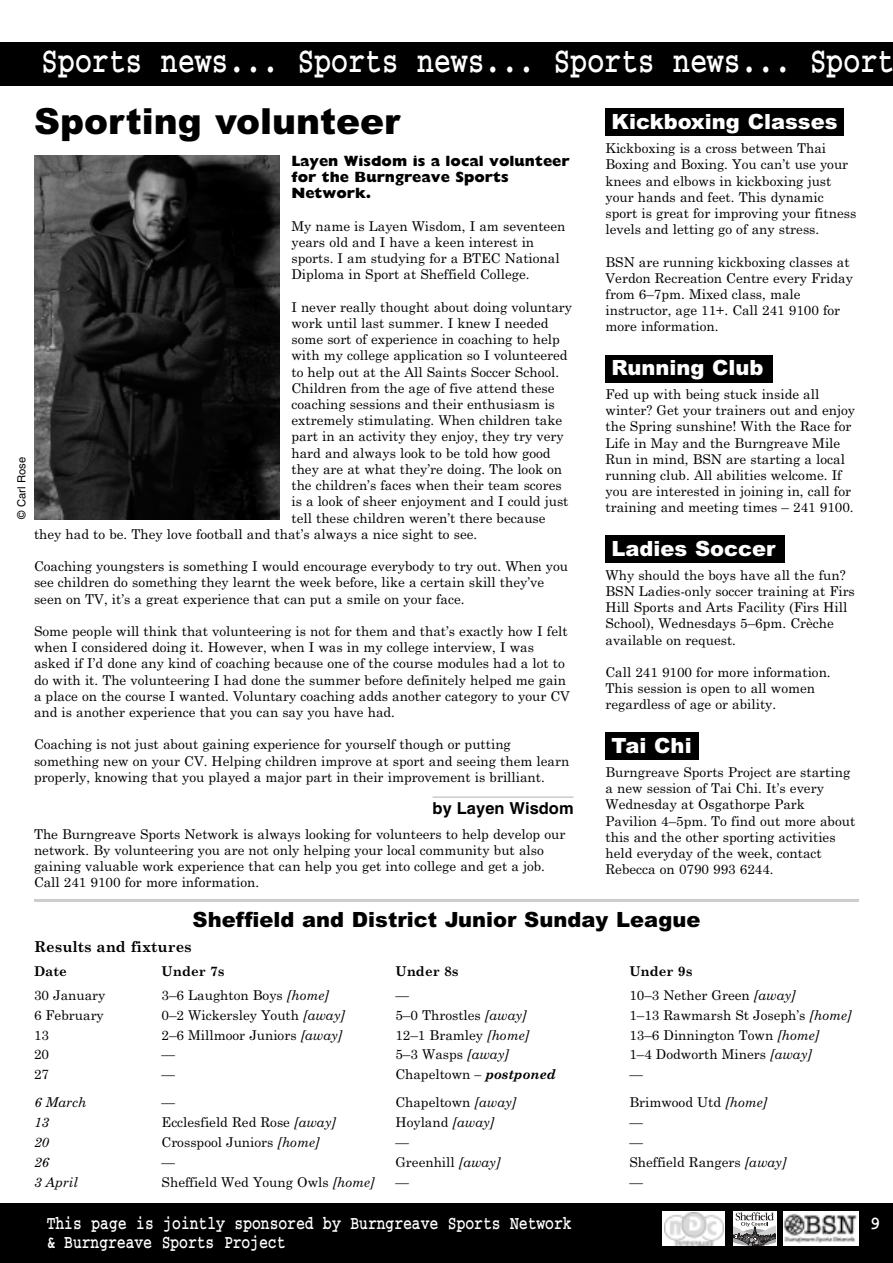
<style>
.page{position:relative;width:893px;height:1263px;background:#fff}
.page>*{position:absolute;margin:0;border:0;box-sizing:border-box;transform-origin:0 0}
.t1{font:700 36px "Courier";color:#fff;scale:.78 1}
.t2{font:900 36px "Arial";color:#000}
.t3{font:900 21px "Arial";color:#fff}
.t4{font:900 21px "Arial";color:#000}
.t5{font:700 18.75px/18.8px "Courier";color:#fff;scale:.78 1}
.t6{font:700 18px "Courier";color:#fff}
.t7{font:700 16.5px "Helvetica";color:#000}
.t8{font:800 15px/16.2px "Gill Sans";color:#000}
.t9{font:700 15px "Century Schoolbook";color:#000}
.t10{font:13.5px/16.2px "Century Schoolbook";color:#000}
.t11{font:italic 13.5px "Century Schoolbook";color:#000}
.t12{font:700 13.5px "Century Schoolbook";color:#000}
.t13{font:11.25px "Helvetica";color:#000}
.s1{font-style:italic}
.s2{font-weight:700;font-style:italic}
</style>
<div class="page">
<div style="left:605px;top:732px;width:94px;height:27px;background:#000"></div>
<div style="left:605px;top:536px;width:180px;height:27px;background:#000"></div>
<div style="left:605px;top:355px;width:168px;height:28px;background:#000"></div>
<div style="left:605px;top:108px;width:239px;height:27px;background:#000"></div>
<div style="left:0;top:1203px;width:893px;height:60px;background:#000"></div>
<div style="left:0;top:43px;width:893px;height:43px;background:#000"></div>
<img style="left:784px;top:1212px;width:75px;height:34px">
<svg style="left:733px;top:1245px;width:43px;height:1px"></svg>
<svg style="left:733px;top:1212px;width:43px;height:33px"></svg>
<svg style="left:663px;top:1212px;width:62px;height:34px"></svg>
<img style="left:664px;top:1213px;width:60px;height:32px">
<hr style="left:433px;top:796px;width:141px;height:2px;background:#ccc">
<img style="left:34px;top:156px;width:245px;height:363px">
<hr style="left:34px;top:899px;width:825px;height:3px;background:#ccc">
<h1 class="t1" style="left:41px;top:47px;width:1095px">Sports news... Sports news... Sports news... Sport</h1>
<p class="t13" style="left:17px;top:519px;width:64px;rotate:-90deg">© Carl Rose</p>
<h1 class="t2" style="left:34px;top:100px;width:368px">Sporting volunteer</h1>
<p class="t8" style="left:291px;top:153px;width:280px">Layen Wisdom is a local volunteer for the Burngreave Sports<br>Network.</p>
<p class="t10" style="left:291px;top:218px;width:275px">My name is Layen Wisdom, I am seventeen years old and I have a keen interest in sports. I am studying for a BTEC National Diploma in Sport at Sheffield College.</p>
<p class="t10" style="left:291px;top:299px;width:282px">I never really thought about doing voluntary</p>
<p class="t10" style="left:291px;top:315px;width:259px">work until last summer. I knew I needed</p>
<p class="t10" style="left:291px;top:331px;width:270px">some sort of experience in coaching to help</p>
<p class="t10" style="left:291px;top:348px;width:278px">with my college application so I volunteered</p>
<p class="t10" style="left:291px;top:364px;width:269px">to help out at the All Saints Soccer School.</p>
<p class="t10" style="left:291px;top:380px;width:265px">Children from the age of five attend these</p>
<p class="t10" style="left:291px;top:396px;width:265px">coaching sessions and their enthusiasm is</p>
<p class="t10" style="left:291px;top:412px;width:272px">extremely stimulating. When children take</p>
<p class="t10" style="left:291px;top:429px;width:274px">part in an activity they enjoy, they try very</p>
<p class="t10" style="left:291px;top:445px;width:261px">hard and always look to be told how good</p>
<p class="t10" style="left:291px;top:461px;width:272px">they are at what they’re doing. The look on</p>
<p class="t10" style="left:291px;top:477px;width:272px">the children’s faces when their team scores</p>
<p class="t10" style="left:291px;top:493px;width:279px">is a look of sheer enjoyment and I could just</p>
<p class="t10" style="left:291px;top:510px;width:256px">tell these children weren’t there because</p>
<p class="t10" style="left:34px;top:526px;width:445px">they had to be. They love football and that’s always a nice sight to see.</p>
<p class="t10" style="left:34px;top:558px;width:536px">Coaching youngsters is something I would encourage everybody to try out. When you see children do something they learnt the week before, like a certain skill they’ve seen on TV, it’s a great experience that can put a smile on your face.</p>
<p class="t10" style="left:34px;top:623px;width:537px">Some people will think that volunteering is not for them and that’s exactly how I felt when I considered doing it. However, when I was in my college interview, I was asked if I’d done any kind of coaching because one of the course modules had a lot to do with it. The volunteering I had done the summer before definitely helped me gain a place on the course I wanted. Voluntary coaching adds another category to your CV and is another experience that you can say you have had.</p>
<p class="t10" style="left:34px;top:736px;width:537px">Coaching is not just about gaining experience for yourself though or putting something new on your CV. Helping children improve at sport and seeing them learn properly, knowing that you played a major part in their improvement is brilliant.</p>
<p class="t7" style="left:433px;top:802px;width:143px">by Layen Wisdom</p>
<p class="t10" style="left:34px;top:826px;width:533px">The Burngreave Sports Network is always looking for volunteers to help develop our network. By volunteering you are not only helping your local community but also gaining valuable work experience that can help you get into college and get a job.<br>Call 241 9100 for more information.</p>
<h2 class="t3" style="left:611px;top:109px;width:227px">Kickboxing Classes</h2>
<p class="t10" style="left:605px;top:140px;width:252px">Kickboxing is a cross between Thai Boxing and Boxing. You can’t use your knees and elbows in kickboxing just your hands and feet. This dynamic sport is great for improving your fitness levels and letting go of any stress.</p>
<p class="t10" style="left:605px;top:254px;width:249px">BSN are running kickboxing classes at<br>Verdon Recreation Centre every Friday from 6–7pm. Mixed class, male instructor, age 11+. Call 241 9100 for more information.</p>
<h2 class="t3" style="left:611px;top:355px;width:154px">Running Club</h2>
<p class="t10" style="left:605px;top:386px;width:251px">Fed up with being stuck inside all winter? Get your trainers out and enjoy the Spring sunshine! With the Race for Life in May and the Burngreave Mile Run in mind, BSN are starting a local running club. All abilities welcome. If you are interested in joining in, call for training and meeting times – 241 9100.</p>
<h2 class="t3" style="left:611px;top:536px;width:166px">Ladies Soccer</h2>
<p class="t10" style="left:605px;top:567px;width:251px">Why should the boys have all the fun?<br>BSN Ladies-only soccer training at Firs Hill Sports and Arts Facility (Firs Hill School), Wednesdays 5–6pm. Crèche available on request.</p>
<p class="t10" style="left:605px;top:664px;width:227px">Call 241 9100 for more information.<br>This session is open to all women regardless of age or ability.</p>
<h2 class="t3" style="left:611px;top:733px;width:82px">Tai Chi</h2>
<p class="t10" style="left:605px;top:764px;width:251px">Burngreave Sports Project are starting a new session of Tai Chi. It’s every Wednesday at Osgathorpe Park Pavilion 4–5pm. To find out more about this and the other sporting activities held everyday of the week, contact Rebecca on 0790 993 6244.</p>
<h2 class="t4" style="left:193px;top:908px;width:509px">Sheffield and District Junior Sunday League</h2>
<p class="t9" style="left:34px;top:938px;width:159px">Results and fixtures</p>
<p class="t12" style="left:34px;top:963px;width:34px">Date</p>
<p class="t12" style="left:162px;top:963px;width:65px">Under 7s</p>
<p class="t12" style="left:395px;top:963px;width:65px">Under 8s</p>
<p class="t12" style="left:629px;top:963px;width:65px">Under 9s</p>
<p class="t10" style="left:34px;top:987px;width:73px">30 January</p>
<p class="t10" style="left:162px;top:987px;width:169px">3–6 Laughton Boys <span class="s1">[home]</span></p>
<p class="t10" style="left:395px;top:987px;width:15px">—</p>
<p class="t10" style="left:629px;top:987px;width:168px">10–3 Nether Green <span class="s1">[away]</span></p>
<p class="t10" style="left:34px;top:1007px;width:71px">6 February</p>
<p class="t10" style="left:162px;top:1007px;width:185px">0–2 Wickersley Youth <span class="s1">[away]</span></p>
<p class="t10" style="left:395px;top:1007px;width:133px">5–0 Throstles <span class="s1">[away]</span></p>
<p class="t10" style="left:629px;top:1007px;width:224px">1–13 Rawmarsh St Joseph’s <span class="s1">[home]</span></p>
<p class="t10" style="left:34px;top:1027px;width:17px">13</p>
<p class="t10" style="left:162px;top:1027px;width:182px">2–6 Millmoor Juniors <span class="s1">[away]</span></p>
<p class="t10" style="left:395px;top:1027px;width:135px">12–1 Bramley <span class="s1">[home]</span></p>
<p class="t10" style="left:629px;top:1027px;width:192px">13–6 Dinnington Town <span class="s1">[home]</span></p>
<p class="t10" style="left:34px;top:1047px;width:17px">20</p>
<p class="t10" style="left:162px;top:1047px;width:15px">—</p>
<p class="t10" style="left:395px;top:1047px;width:115px">5–3 Wasps <span class="s1">[away]</span></p>
<p class="t10" style="left:629px;top:1047px;width:184px">1–4 Dodworth Miners <span class="s1">[away]</span></p>
<p class="t10" style="left:34px;top:1066px;width:17px">27</p>
<p class="t10" style="left:162px;top:1066px;width:15px">—</p>
<p class="t10" style="left:395px;top:1066px;width:162px">Chapeltown <span class="s1">–</span> <span class="s2">postponed</span></p>
<p class="t11" style="left:629px;top:1067px;width:15px">—</p>
<p class="t11" style="left:34px;top:1095px;width:54px">6 March</p>
<p class="t11" style="left:162px;top:1095px;width:15px">—</p>
<p class="t10" style="left:395px;top:1094px;width:122px">Chapeltown <span class="s1">[away]</span></p>
<p class="t10" style="left:629px;top:1094px;width:139px">Brimwood Utd <span class="s1">[home]</span></p>
<p class="t11" style="left:34px;top:1115px;width:17px">13</p>
<p class="t10" style="left:162px;top:1114px;width:176px">Ecclesfield Red Rose <span class="s1">[away]</span></p>
<p class="t10" style="left:395px;top:1114px;width:100px">Hoyland <span class="s1">[away]</span></p>
<p class="t11" style="left:629px;top:1115px;width:15px">—</p>
<p class="t11" style="left:34px;top:1134px;width:17px">20</p>
<p class="t10" style="left:162px;top:1134px;width:159px">Crosspool Juniors <span class="s1">[home]</span></p>
<p class="t11" style="left:395px;top:1134px;width:15px">—</p>
<p class="t11" style="left:629px;top:1134px;width:15px">—</p>
<p class="t11" style="left:34px;top:1154px;width:17px">26</p>
<p class="t11" style="left:162px;top:1154px;width:15px">—</p>
<p class="t10" style="left:395px;top:1154px;width:107px">Greenhill <span class="s1">[away]</span></p>
<p class="t10" style="left:629px;top:1154px;width:159px">Sheffield Rangers <span class="s1">[away]</span></p>
<p class="t11" style="left:34px;top:1174px;width:45px">3 April</p>
<p class="t10" style="left:162px;top:1174px;width:215px">Sheffield Wed Young Owls <span class="s1">[home]</span></p>
<p class="t11" style="left:395px;top:1174px;width:15px">—</p>
<p class="t11" style="left:629px;top:1174px;width:15px">—</p>
<h3 class="t5" style="left:47px;top:1215px;width:674px">This page is jointly sponsored by Burngreave Sports Network &amp; Burngreave Sports Project</h3>
<h3 class="t6" style="left:871px;top:1216px;width:12px">9</h3>
</div>
